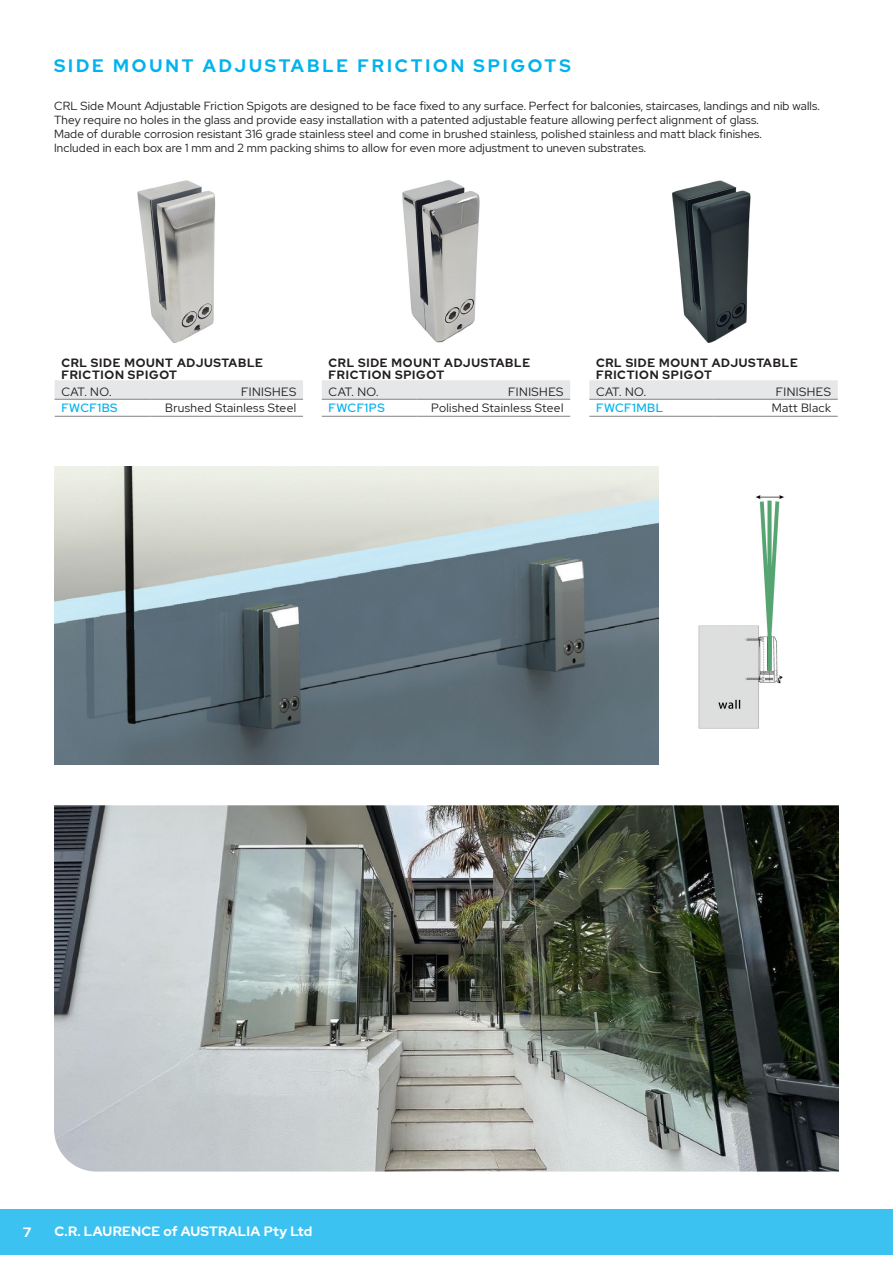
<style>
.page{position:relative;width:893px;height:1263px;background:#fff}
.page>*{position:absolute;margin:0;border:0;box-sizing:border-box;transform-origin:0 0}
.Subheader{font:700 18px "Red Hat Display";letter-spacing:.16em;color:#00b3ed}
.t1{font:700 13.5px "Red Hat Display";letter-spacing:.02em;color:#fff}
.POM_chart_topper__Rright__2018{font:700 12px "Red Hat Display";letter-spacing:.06em;color:#231f20}
.POM_chart_text__left__2018{font:12px "Red Hat Display";letter-spacing:.03em;color:#231f20}
.POM_chart_header__left__2018{font:12px "Red Hat Display";letter-spacing:.04em;color:#231f20}
.POM_chart_cat__no___left__2018{font:500 12px "Red Hat Display";letter-spacing:.04em;color:#00b3ed}
.POM_chart_text__left__2018-2{font:11.7px/14.1px "Red Hat Display";letter-spacing:.015em;color:#231f20}
</style>
<div class="page">
<div style="left:0;top:1209px;width:893px;height:45px;background:#3bc2f1"></div>
<img style="left:54px;top:466px;width:605px;height:299px">
<img style="left:698px;top:495px;width:86px;height:234px">
<img style="left:54px;top:805px;width:785px;height:366px">
<div style="left:55px;top:380px;width:248px;height:19px;background:#e6e7e9"></div>
<hr style="left:55px;top:399px;width:96px;height:1px;background:#808285">
<hr style="left:151px;top:399px;width:152px;height:1px;background:#808285">
<hr style="left:55px;top:416px;width:96px;height:1px;background:#808285">
<hr style="left:151px;top:416px;width:152px;height:1px;background:#808285">
<div style="left:322px;top:380px;width:248px;height:19px;background:#e6e7e9"></div>
<hr style="left:322px;top:399px;width:95px;height:1px;background:#808285">
<hr style="left:417px;top:399px;width:153px;height:1px;background:#808285">
<hr style="left:322px;top:416px;width:95px;height:1px;background:#808285">
<hr style="left:417px;top:416px;width:153px;height:1px;background:#808285">
<div style="left:589px;top:380px;width:249px;height:19px;background:#e6e7e9"></div>
<hr style="left:589px;top:399px;width:124px;height:1px;background:#808285">
<hr style="left:713px;top:399px;width:125px;height:1px;background:#808285">
<hr style="left:589px;top:416px;width:124px;height:1px;background:#808285">
<hr style="left:713px;top:416px;width:125px;height:1px;background:#808285">
<img style="left:137px;top:180px;width:79px;height:163px">
<img style="left:402px;top:180px;width:78px;height:163px">
<img style="left:672px;top:180px;width:79px;height:163px">
<p class="Subheader" style="left:54px;top:54px;width:518px">SIDE MOUNT ADJUSTABLE FRICTION SPIGOTS</p>
<p class="POM_chart_text__left__2018-2" style="left:54px;top:99px;width:767px">CRL Side Mount Adjustable Friction Spigots are designed to be face fixed to any surface. Perfect for balconies, staircases, landings and nib walls.<br>They require no holes in the glass and provide easy installation with a patented adjustable feature allowing perfect alignment of glass.</p>
<p class="POM_chart_text__left__2018-2" style="left:54px;top:127px;width:709px">Made of durable corrosion resistant 316 grade stainless steel and come in brushed stainless, polished stainless and matt black finishes.</p>
<p class="POM_chart_text__left__2018-2" style="left:54px;top:141px;width:593px">Included in each box are 1 mm and 2 mm packing shims to allow for even more adjustment to uneven substrates.</p>
<p class="POM_chart_topper__Rright__2018" style="left:61px;top:355px;width:203px">CRL SIDE MOUNT ADJUSTABLE</p>
<p class="POM_chart_topper__Rright__2018" style="left:61px;top:367px;width:117px">FRICTION SPIGOT</p>
<p class="POM_chart_header__left__2018" style="left:61px;top:384px;width:52px">CAT. NO.</p>
<p class="POM_chart_header__left__2018" style="left:241px;top:384px;width:57px">FINISHES</p>
<p class="POM_chart_cat__no___left__2018" style="left:61px;top:400px;width:58px">FWCF1BS</p>
<p class="POM_chart_text__left__2018" style="left:165px;top:400px;width:133px">Brushed Stainless Steel</p>
<p class="POM_chart_topper__Rright__2018" style="left:329px;top:355px;width:203px">CRL SIDE MOUNT ADJUSTABLE</p>
<p class="POM_chart_topper__Rright__2018" style="left:329px;top:367px;width:117px">FRICTION SPIGOT</p>
<p class="POM_chart_header__left__2018" style="left:329px;top:384px;width:52px">CAT. NO.</p>
<p class="POM_chart_header__left__2018" style="left:508px;top:384px;width:57px">FINISHES</p>
<p class="POM_chart_cat__no___left__2018" style="left:329px;top:400px;width:58px">FWCF1PS</p>
<p class="POM_chart_text__left__2018" style="left:431px;top:400px;width:134px">Polished Stainless Steel</p>
<p class="POM_chart_topper__Rright__2018" style="left:596px;top:355px;width:203px">CRL SIDE MOUNT ADJUSTABLE</p>
<p class="POM_chart_topper__Rright__2018" style="left:596px;top:367px;width:117px">FRICTION SPIGOT</p>
<p class="POM_chart_header__left__2018" style="left:596px;top:384px;width:52px">CAT. NO.</p>
<p class="POM_chart_header__left__2018" style="left:776px;top:384px;width:57px">FINISHES</p>
<p class="POM_chart_cat__no___left__2018" style="left:596px;top:400px;width:69px">FWCF1MBL</p>
<p class="POM_chart_text__left__2018" style="left:772px;top:400px;width:61px">Matt Black</p>
<p class="t1" style="left:23px;top:1223px;width:10px">7</p>
<p class="t1" style="left:55px;top:1223px;width:259px">C.R. LAURENCE of AUSTRALIA Pty Ltd</p>
</div>
